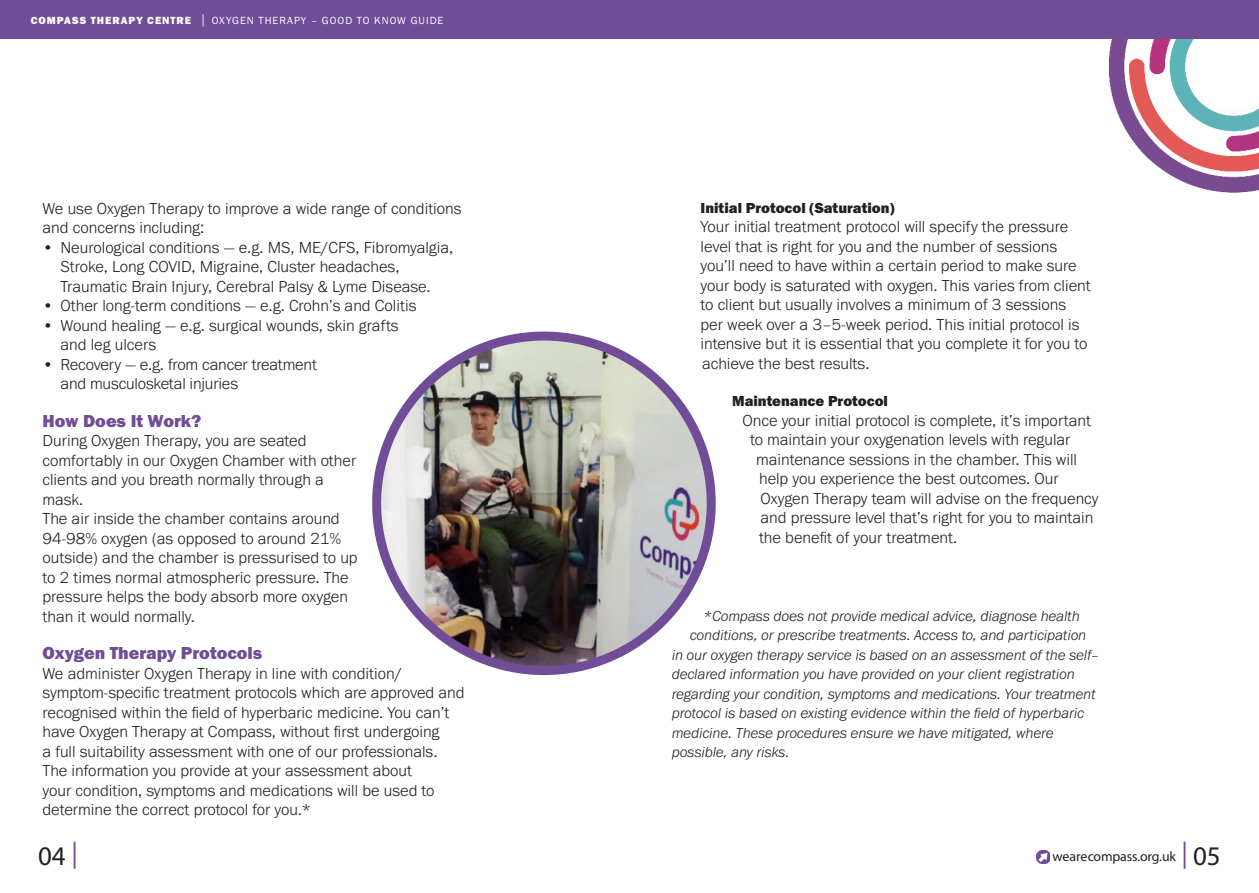
<style>
.page{position:relative;width:1259px;height:893px;background:#fff}
.page>*{position:absolute;margin:0;border:0;box-sizing:border-box;transform-origin:0 0}
.t1{font:27px "Myriad Pro";color:#231f20}
.t2{font:18px "Franklin Gothic URW Hea";color:#704d96}
.t3{font:300 16.5px/19.5px "Franklin Gothic URW";color:#231f20}
.t4{font:italic 300 15px "Franklin Gothic URW";color:#231f20}
.t5{font:15px "Franklin Gothic URW Hea";color:#231f20}
.t6{font:13.8px "Myriad Pro";letter-spacing:-.01em;color:#231f20}
.t7{font:10.8px "Franklin Gothic URW Boo";letter-spacing:.09em;color:#fff}
.s1{font-family:"Franklin Gothic URW Hea"}
.s2{font-family:"Franklin Gothic URW";font-weight:300;font-size:14.85px}
.s3{color:#704d96}
.s4{font-size:27px;color:#704d96}
.s5{font-size:27px}
</style>
<div class="page">
<svg style="left:1036px;top:851px;width:13px;height:13px"></svg>
<img style="left:1106px;top:38px;width:153px;height:155px">
<div style="left:0;top:0;width:1259px;height:38px;background:#704d96"></div>
<img style="left:377px;top:336px;width:334px;height:334px;border-radius:167px">
<div style="left:372px;top:332px;width:344px;height:343px;border:9px solid #704d96;border-radius:50%"></div>
<p class="t7" style="left:31px;top:13px;width:414px"><span class="s1">COMPASS THERAPY CENTRE</span> <span class="s2">|</span> OXYGEN THERAPY – GOOD TO KNOW GUIDE</p>
<p class="t3" style="left:43px;top:198px;width:420px">We use Oxygen Therapy to improve a wide range of conditions and concerns including:</p>
<p class="t3" style="left:61px;top:237px;width:394px;text-indent:-18px">• Neurological conditions — e.g. MS, ME/CFS, Fibromyalgia,<br>Stroke, Long COVID, Migraine, Cluster headaches,<br>Traumatic Brain Injury, Cerebral Palsy &amp; Lyme Disease.</p>
<p class="t3" style="left:43px;top:295px;width:375px">• Other long-term conditions — e.g. Crohn’s and Colitis</p>
<p class="t3" style="left:61px;top:315px;width:340px;text-indent:-18px">• Wound healing — e.g. surgical wounds, skin grafts and leg ulcers</p>
<p class="t3" style="left:61px;top:354px;width:258px;text-indent:-18px">• Recovery — e.g. from cancer treatment and musculosketal injuries</p>
<p class="t2" style="left:43px;top:409px;width:160px">How Does It Work?</p>
<p class="t3" style="left:43px;top:430px;width:315px">During Oxygen Therapy, you are seated comfortably in our Oxygen Chamber with other clients and you breath normally through a mask.</p>
<p class="t3" style="left:43px;top:508px;width:317px">The air inside the chamber contains around 94-98% oxygen (as opposed to around 21% outside) and the chamber is pressurised to up to 2 times normal atmospheric pressure. The pressure helps the body absorb more oxygen than it would normally.</p>
<p class="t2" style="left:43px;top:641px;width:221px">Oxygen Therapy Protocols</p>
<p class="t3" style="left:43px;top:663px;width:423px">We administer Oxygen Therapy in line with condition/ symptom-specific treatment protocols which are approved and recognised within the field of hyperbaric medicine. You can’t have Oxygen Therapy at Compass, without first undergoing<br>a full suitability assessment with one of our professionals.<br>The information you provide at your assessment about<br>your condition, symptoms and medications will be used to determine the correct protocol for you.*</p>
<p class="t5" style="left:700px;top:198px;width:195px">Initial Protocol (Saturation)</p>
<p class="t3" style="left:700px;top:216px;width:392px">Your initial treatment protocol will specify the pressure level that is right for you and the number of sessions you’ll need to have within a certain period to make sure your body is saturated with oxygen. This varies from client to client but usually involves a minimum of 3 sessions per week over a 3–5-week period. This initial protocol is intensive but it is essential that you complete it for you to achieve the best results.</p>
<p class="t5" style="left:732px;top:391px;width:157px">Maintenance Protocol</p>
<p class="t3" style="left:742px;top:410px;width:350px">Once your initial protocol is complete, it’s important</p>
<p class="t3" style="left:750px;top:429px;width:322px">to maintain your oxygenation levels with regular</p>
<p class="t3" style="left:756px;top:449px;width:322px">maintenance sessions in the chamber. This will</p>
<p class="t3" style="left:759px;top:468px;width:301px">help you experience the best outcomes. Our</p>
<p class="t3" style="left:760px;top:488px;width:339px">Oxygen Therapy team will advise on the frequency</p>
<p class="t3" style="left:760px;top:507px;width:334px">and pressure level that’s right for you to maintain</p>
<p class="t3" style="left:759px;top:527px;width:200px">the benefit of your treatment.</p>
<p class="t4" style="left:703px;top:606px;width:378px">*Compass does not provide medical advice, diagnose health</p>
<p class="t4" style="left:690px;top:626px;width:398px">conditions, or prescribe treatments. Access to, and participation</p>
<p class="t4" style="left:672px;top:645px;width:429px">in our oxygen therapy service is based on an assessment of the self–</p>
<p class="t4" style="left:672px;top:665px;width:404px">declared information you have provided on your client registration</p>
<p class="t4" style="left:672px;top:684px;width:425px">regarding your condition, symptoms and medications. Your treatment</p>
<p class="t4" style="left:672px;top:704px;width:414px">protocol is based on existing evidence within the field of hyperbaric</p>
<p class="t4" style="left:672px;top:723px;width:383px">medicine. These procedures ensure we have mitigated, where</p>
<p class="t4" style="left:672px;top:743px;width:119px">possible, any risks.</p>
<p class="t1" style="left:38px;top:840px;width:41px">04 <span class="s3">|</span></p>
<p class="t6" style="left:1052px;top:848px;width:170px">we are compass.org.uk <span class="s4">|</span> <span class="s5">05</span></p>
</div>
